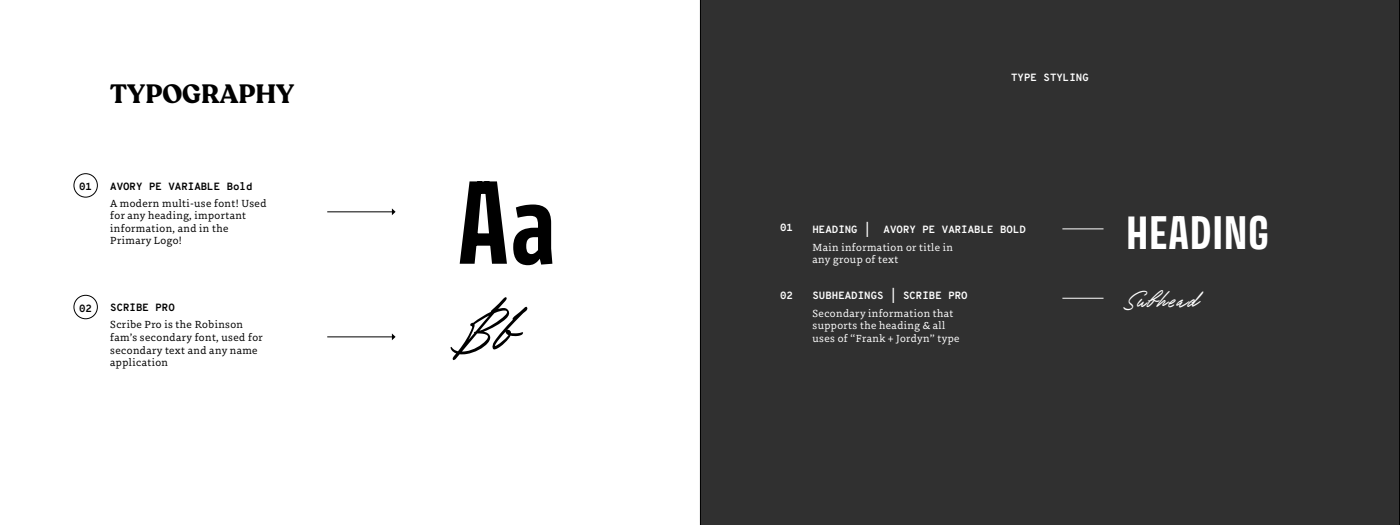
<style>
.page{position:relative;width:1400px;height:525px;background:#fff}
.page>*{position:absolute;margin:0;border:0;box-sizing:border-box;transform-origin:0 0}
.t1{font:105px "Avory IPEVF Ups";color:#000}
.t2{font:65.62px "Scribo Pro";color:#000}
.t3{font:42px "Avory IPEVF Ups";color:#fff}
.Section_Header{font:700 26.25px "Recoleta";color:#000}
.t4{font:25.38px "Scribo Pro";letter-spacing:.06em;color:#fff}
.Paragraph_Dovetail{font:10.5px/12.6px "Dovetail MVB";letter-spacing:.04em;color:#000}
.Paragraph_Dovetail-2{font:10.5px/12.6px "Dovetail MVB";letter-spacing:.04em;color:#fff}
.Small_Subhead{font:300 10.5px "Overpass Mono";color:#fff}
.Small_Subhead-2{font:300 10.5px "Overpass Mono";color:#000}
</style>
<div class="page">
<div style="left:700px;top:0;width:700px;height:525px;background:#303030"></div>
<div style="left:74px;top:173px;width:24px;height:25px;border:1px solid #000;border-radius:50%"></div>
<hr style="left:327px;top:336px;width:65px;height:1px;background:#000">
<svg style="left:392px;top:333px;width:4px;height:7px"></svg>
<div style="left:74px;top:295px;width:24px;height:24px;border:1px solid #000;border-radius:50%"></div>
<hr style="left:327px;top:211px;width:65px;height:1px;background:#000">
<svg style="left:392px;top:208px;width:4px;height:7px"></svg>
<hr style="left:1062px;top:298px;width:42px;height:1px;background:#fff">
<hr style="left:1062px;top:228px;width:42px;height:1px;background:#fff">
<p class="Section_Header" style="left:110px;top:77px;width:186px">TYPOGRAPHY</p>
<p class="Small_Subhead-2" style="left:79px;top:178px;width:14px">01</p>
<p class="Small_Subhead-2" style="left:110px;top:178px;width:144px">AVORY PE VARIABLE Bold</p>
<p class="Paragraph_Dovetail" style="left:110px;top:196px;width:158px">A modern multi-use font! Used for any heading, important information, and in the<br>Primary Logo!</p>
<p class="Small_Subhead-2" style="left:79px;top:299px;width:14px">02</p>
<p class="Small_Subhead-2" style="left:110px;top:299px;width:66px">SCRIBE PRO</p>
<p class="Paragraph_Dovetail" style="left:110px;top:318px;width:154px">Scribe Pro is the Robinson fam’s secondary font, used for secondary text and any name application</p>
<p class="t1" style="left:457px;top:156px;width:101px">Aa</p>
<p class="t2" style="left:457px;top:288px;width:59px">Bb</p>
<p class="Small_Subhead" style="left:1011px;top:69px;width:79px">TYPE STYLING</p>
<p class="Small_Subhead" style="left:780px;top:219px;width:14px">01</p>
<p class="Small_Subhead" style="left:780px;top:287px;width:14px">02</p>
<p class="Small_Subhead" style="left:813px;top:221px;width:215px">HEADING | AVORY PE VARIABLE BOLD</p>
<p class="Paragraph_Dovetail-2" style="left:813px;top:240px;width:142px">Main information or title in any group of text</p>
<p class="Small_Subhead" style="left:813px;top:287px;width:157px">SUBHEADINGS | SCRIBE PRO</p>
<p class="Paragraph_Dovetail-2" style="left:813px;top:306px;width:149px">Secondary information that supports the heading &amp; all uses of “Frank + Jordyn” type</p>
<p class="t3" style="left:1126px;top:206px;width:145px">HEADING</p>
<p class="t4" style="left:1126px;top:283px;width:73px">Subhead</p>
</div>
